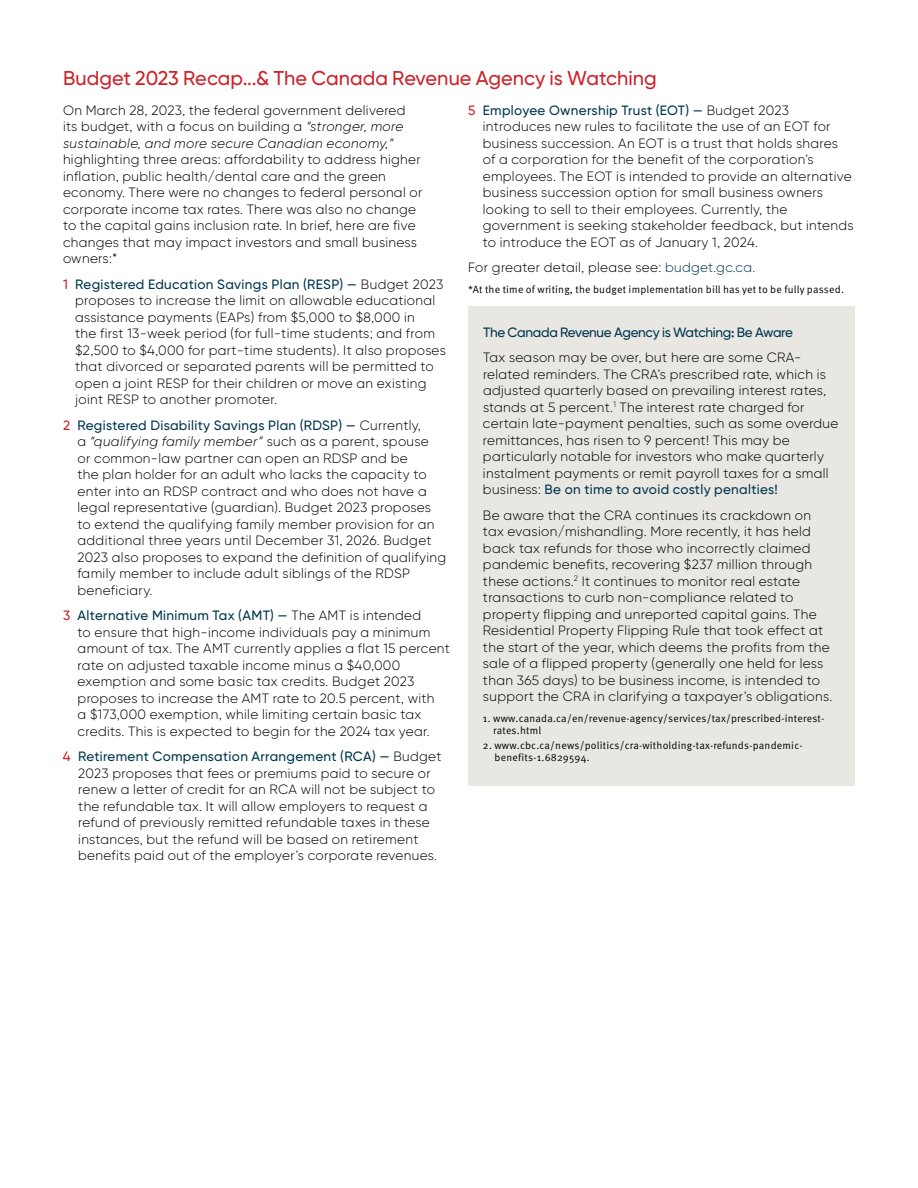
<style>
.page{position:relative;width:918px;height:1188px;background:#fff}
.page>*{position:absolute;margin:0;border:0;box-sizing:border-box;transform-origin:0 0}
.t1{font:500 19.95px "Gilroy BN";color:#cc2229}
.t2{font:300 13.5px/16.5px "Gilroy BN";letter-spacing:.025em;color:#000}
.t3{font:500 13.5px "Gilroy BN";letter-spacing:-.02em;color:#00364f}
.t4{font:10.5px/12px "Meta Pro Norm";letter-spacing:.02em;color:#000}
.s1{font-style:italic}
.s2{font-weight:500;color:#cc2229}
.s3{font-weight:500;color:#00364f}
.s4{color:#00364f}
</style>
<div class="page">
<div style="left:468px;top:306px;width:387px;height:480px;background:#e8e7e2"></div>
<h1 class="t1" style="left:63px;top:66px;width:595px">Budget 2023 Recap...&amp; The Canada Revenue Agency is Watching</h1>
<p class="t2" style="left:63px;top:102px;width:344px">On March 28, 2023, the federal government delivered its budget, with a focus on building a <span class="s1">“stronger, more sustainable, and more secure Canadian economy,”</span></p>
<p class="t2" style="left:63px;top:151px;width:361px">highlighting three areas: affordability to address higher inflation, public health/dental care and the green economy. There were no changes to federal personal or corporate income tax rates. There was also no change to the capital gains inclusion rate. In brief, here are five changes that may impact investors and small business owners:*</p>
<p class="t2" style="left:75px;top:276px;width:372px;text-indent:-12px"><span class="s2">1</span> <span class="s3">Registered Education Savings Plan (RESP) —</span> Budget 2023 proposes to increase the limit on allowable educational assistance payments (EAPs) from $5,000 to $8,000 in<br>the first 13-week period (for full-time students; and from $2,500 to $4,000 for part-time students). It also proposes that divorced or separated parents will be permitted to open a joint RESP for their children or move an existing joint RESP to another promoter.</p>
<p class="t2" style="left:78px;top:417px;width:370px;text-indent:-15px"><span class="s2">2</span> <span class="s3">Registered Disability Savings Plan (RDSP) —</span> Currently,<br>a <span class="s1">“qualifying family member”</span> such as a parent, spouse<br>or common-law partner can open an RDSP and be<br>the plan holder for an adult who lacks the capacity to enter into an RDSP contract and who does not have a legal representative (guardian). Budget 2023 proposes to extend the qualifying family member provision for an additional three years until December 31, 2026. Budget 2023 also proposes to expand the definition of qualifying family member to include adult siblings of the RDSP beneficiary.</p>
<p class="t2" style="left:78px;top:607px;width:374px;text-indent:-15px"><span class="s2">3</span> <span class="s3">Alternative Minimum Tax (AMT) —</span> The AMT is intended<br>to ensure that high-income individuals pay a minimum amount of tax. The AMT currently applies a flat 15 percent rate on adjusted taxable income minus a $40,000 exemption and some basic tax credits. Budget 2023 proposes to increase the AMT rate to 20.5 percent, with<br>a $173,000 exemption, while limiting certain basic tax credits. This is expected to begin for the 2024 tax year.</p>
<p class="t2" style="left:78px;top:748px;width:365px;text-indent:-15px"><span class="s2">4</span> <span class="s3">Retirement Compensation Arrangement (RCA) —</span> Budget 2023 proposes that fees or premiums paid to secure or renew a letter of credit for an RCA will not be subject to the refundable tax. It will allow employers to request a refund of previously remitted refundable taxes in these instances, but the refund will be based on retirement benefits paid out of the employer’s corporate revenues.</p>
<p class="t2" style="left:483px;top:102px;width:372px;text-indent:-15px"><span class="s2">5</span> <span class="s3">Employee Ownership Trust (EOT) —</span> Budget 2023 introduces new rules to facilitate the use of an EOT for business succession. An EOT is a trust that holds shares of a corporation for the benefit of the corporation’s employees. The EOT is intended to provide an alternative business succession option for small business owners looking to sell to their employees. Currently, the government is seeking stakeholder feedback, but intends to introduce the EOT as of January 1, 2024.</p>
<p class="t2" style="left:468px;top:259px;width:289px">For greater detail, please see: <span class="s4">budget.gc.ca.</span></p>
<p class="t4" style="left:468px;top:283px;width:378px">*At the time of writing, the budget implementation bill has yet to be fully passed.</p>
<p class="t3" style="left:483px;top:324px;width:311px">The Canada Revenue Agency is Watching: Be Aware</p>
<p class="t2" style="left:483px;top:349px;width:357px">Tax season may be over, but here are some CRA&shy;related reminders. The CRA’s prescribed rate, which is adjusted quarterly based on prevailing interest rates, stands at 5 percent.<sup>1</sup> The interest rate charged for certain late-payment penalties, such as some overdue remittances, has risen to 9 percent! This may be particularly notable for investors who make quarterly instalment payments or remit payroll taxes for a small business: <span class="s3">Be on time to avoid costly penalties!</span></p>
<p class="t2" style="left:483px;top:507px;width:351px">Be aware that the CRA continues its crackdown on tax evasion/mishandling. More recently, it has held back tax refunds for those who incorrectly claimed pandemic benefits, recovering $237 million through these actions.<sup>2</sup> It continues to monitor real estate transactions to curb non-compliance related to property flipping and unreported capital gains. The Residential Property Flipping Rule that took effect at the start of the year, which deems the profits from the sale of a flipped property (generally one held for less than 365 days) to be business income, is intended to support the CRA in clarifying a taxpayer’s obligations.</p>
<p class="t4" style="left:493px;top:712px;width:332px;text-indent:-10px">1. www.canada.ca/en/revenue-agency/services/tax/prescribed-interest&shy;rates.html</p>
<p class="t4" style="left:494px;top:739px;width:310px;text-indent:-11px">2. www.cbc.ca/news/politics/cra-witholding-tax-refunds-pandemic&shy;benefits-1.6829594.</p>
</div>
